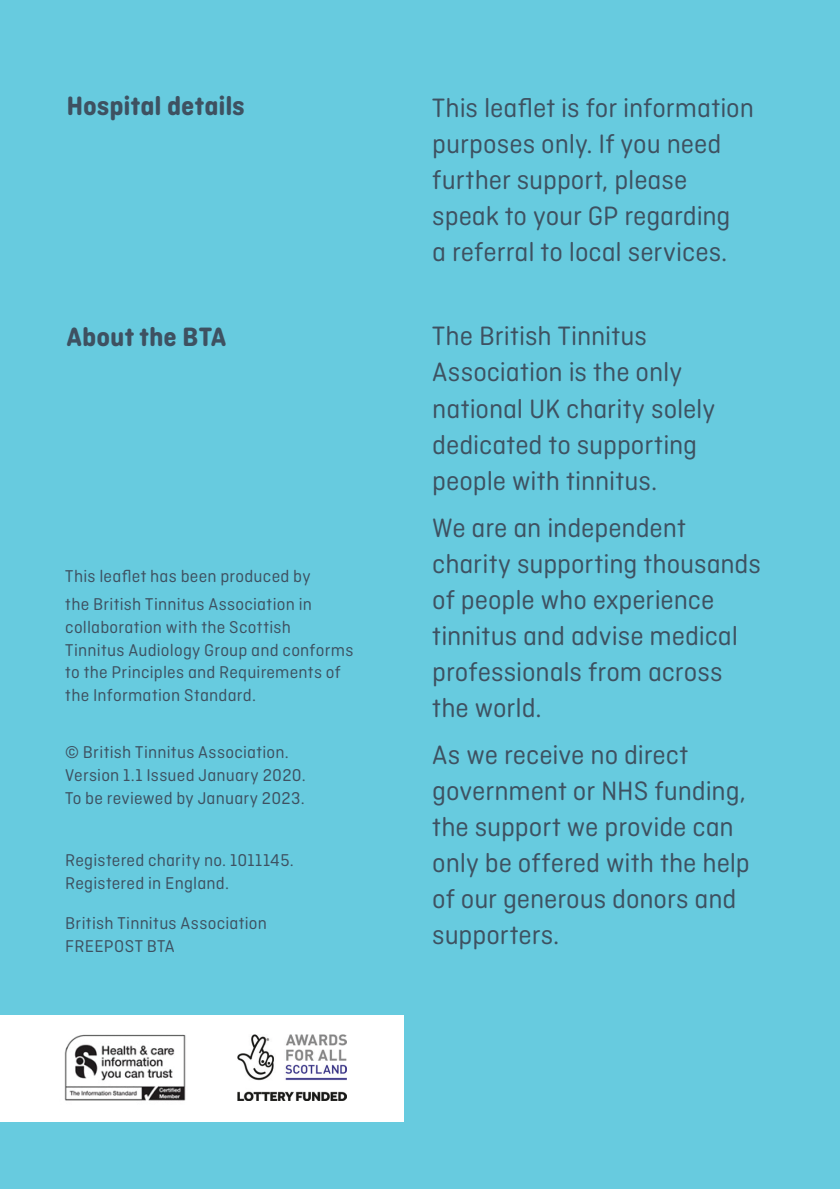
<style>
.page{position:relative;width:840px;height:1189px;background:#67cbdf}
.page>*{position:absolute;margin:0;border:0;box-sizing:border-box;transform-origin:0 0}
.t1{font:28px/36px "Ciutadella Rounded";letter-spacing:-.005em;color:#3e5161}
.t2{font:700 28px "Ciutadella Rounded";color:#3e5161}
.t3{font:18px/22.8px "Ciutadella Rounded";letter-spacing:.01em;color:#3e5161}
</style>
<div class="page">
<div style="left:0;top:1015px;width:404px;height:106px;background:#fff"></div>
<img style="left:238px;top:1034px;width:108px;height:67px">
<img style="left:64px;top:1034px;width:122px;height:67px">
<p class="t2" style="left:66px;top:90px;width:180px">Hospital details</p>
<p class="t1" style="left:432px;top:90px;width:323px">This leaflet is for information purposes only. If you need further support, please speak to your GP regarding<br>a referral to local services.</p>
<p class="t2" style="left:66px;top:320px;width:162px">About the BTA</p>
<p class="t3" style="left:65px;top:561px;width:248px;line-height:28.4px">This leaflet has been produced by the British Tinnitus Association in</p>
<p class="t3" style="left:65px;top:615px;width:290px">collaboration with the Scottish Tinnitus Audiology Group and conforms to the Principles and Requirements of the Information Standard.</p>
<p class="t3" style="left:65px;top:741px;width:242px">© British Tinnitus Association.<br>Version 1.1 Issued January 2020.<br>To be reviewed by January 2023.</p>
<p class="t3" style="left:65px;top:849px;width:230px">Registered charity no. 1011145.<br>Registered in England.</p>
<p class="t3" style="left:65px;top:912px;width:203px">British Tinnitus Association<br>FREEPOST BTA</p>
<p class="t1" style="left:432px;top:318px;width:284px">The British Tinnitus<br>Association is the only national UK charity solely dedicated to supporting people with tinnitus.</p>
<p class="t1" style="left:432px;top:510px;width:330px">We are an independent charity supporting thousands of people who experience tinnitus and advise medical professionals from across the world.</p>
<p class="t1" style="left:432px;top:737px;width:319px">As we receive no direct government or NHS funding, the support we provide can only be offered with the help of our generous donors and supporters.</p>
</div>
